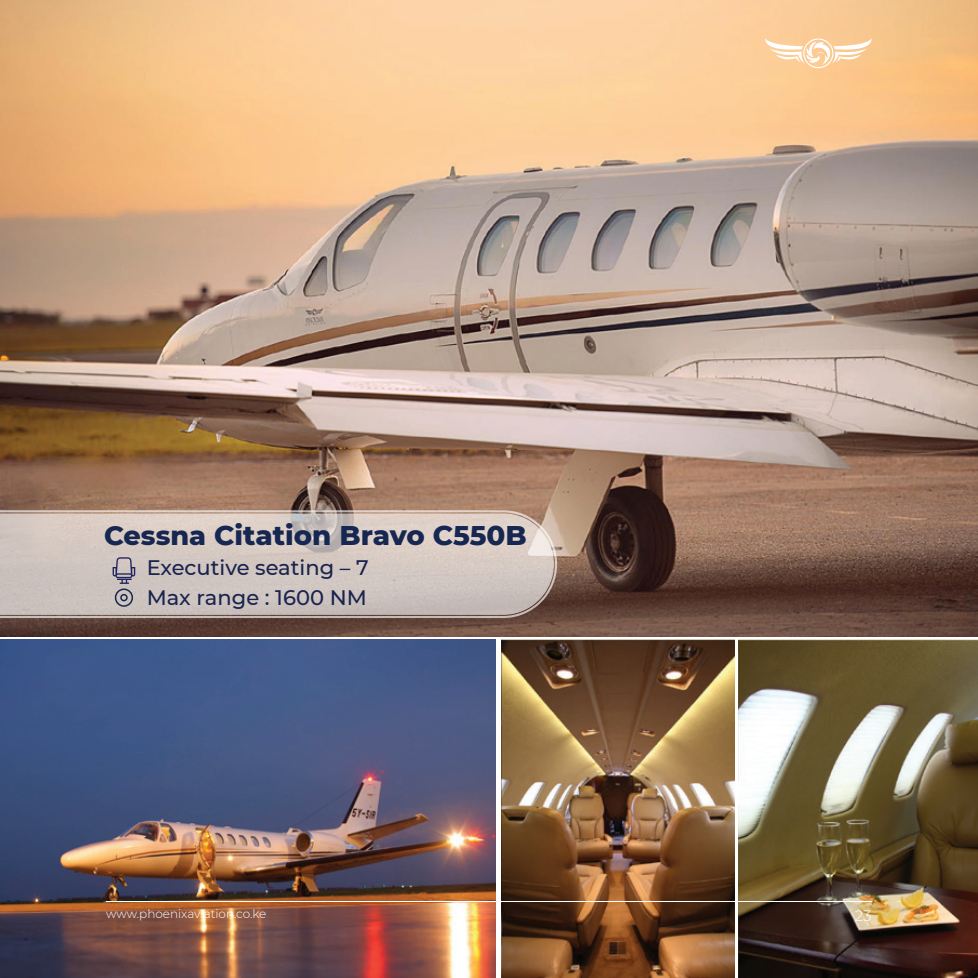
<style>
.page{position:relative;width:978px;height:978px;background:#fff}
.page>*{position:absolute;margin:0;border:0;box-sizing:border-box;transform-origin:0 0}
.t1{font:800 27.6px "Montserrat";color:#162751}
.t2{font:500 21px/30px "Montserrat";color:#19234e}
.t3{font:300 15px "Montserrat";color:#fff}
.t4{font:300 12px "Montserrat";color:#fff}
.s1{font-size:27px}
</style>
<div class="page">
<img style="left:1px;top:0;width:977px;height:636px">
<svg style="left:1px;top:510px;width:556px;height:108px;background:#b29f95"></svg>
<svg style="left:1px;top:513px;width:553px;height:102px;background:#c5b5ac"></svg>
<svg style="left:1px;top:516px;width:551px;height:97px;background:#d1c6c0"></svg>
<img style="left:0;top:640px;width:495px;height:338px">
<img style="left:0;top:0;width:1px;height:636px">
<img style="left:502px;top:640px;width:232px;height:338px">
<img style="left:739px;top:640px;width:239px;height:338px">
<svg style="left:113px;top:557px;width:22px;height:27px"></svg>
<svg style="left:765px;top:38px;width:107px;height:30px"></svg>
<div style="left:115px;top:588px;width:18px;height:19px;border:2px solid #162751;border-radius:50%"></div>
<div style="left:120px;top:594px;width:8px;height:7px;border:2px solid #162751;border-radius:50%"></div>
<hr style="left:106px;top:901px;width:766px;height:1px;background:#fff">
<h1 class="t1" style="left:104px;top:515px;width:424px"><span class="s1">Cessna</span> Citation Bravo C550B</h1>
<p class="t2" style="left:147px;top:552px;width:223px">Executive seating – 7<br>Max range : 1600 NM</p>
<p class="t4" style="left:106px;top:905px;width:162px">www.phoenixaviation.co.ke</p>
<p class="t3" style="left:855px;top:905px;width:18px">23</p>
</div>
